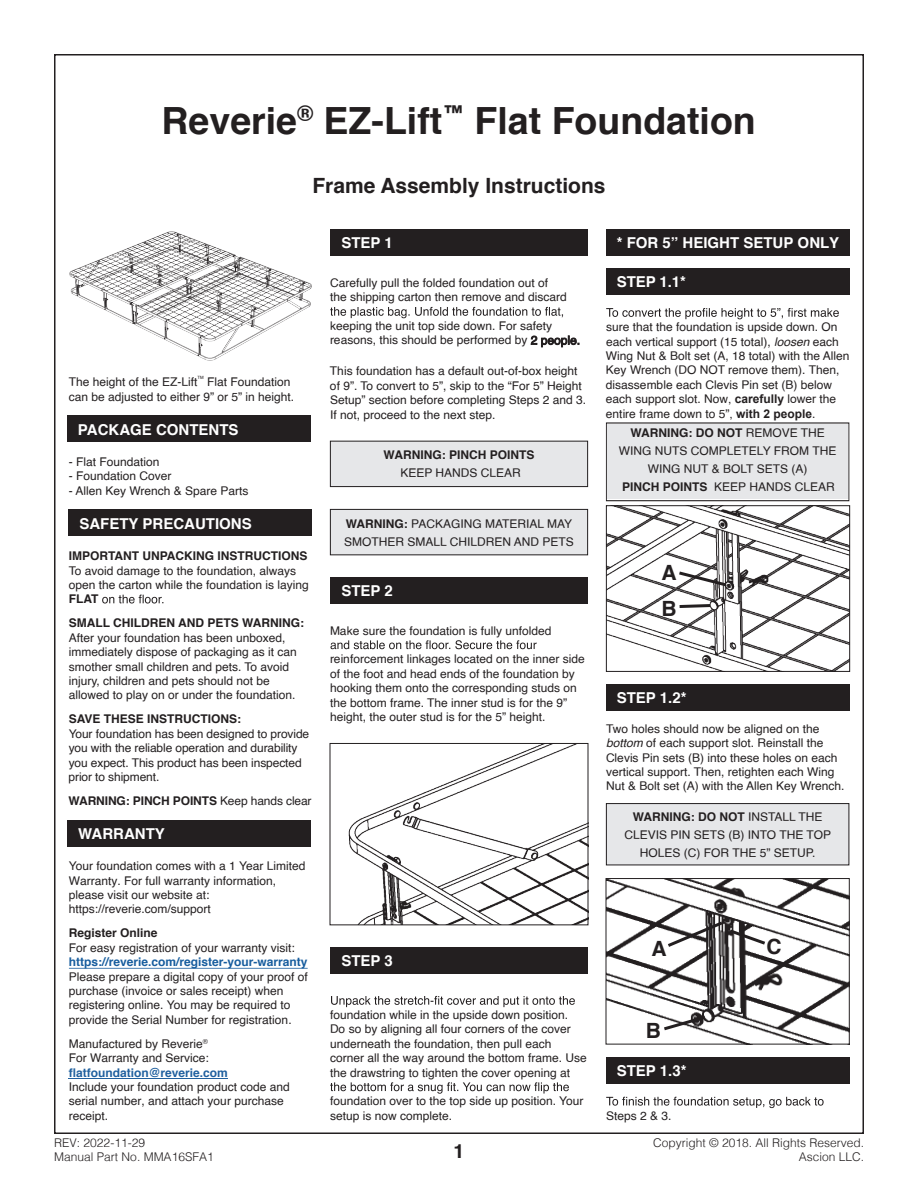
<style>
.page{position:relative;width:918px;height:1188px;background:#fff}
.page>*{position:absolute;margin:0;border:0;box-sizing:border-box;transform-origin:0 0}
.t1{font:700 37.5px "Helvetica";color:#231f20}
.t2{font:700 21px/35.8px "Helvetica";color:#231f20}
.t3{font:700 19.5px "Helvetica";color:#231f20}
.t4{font:700 15px "Helvetica";color:#fff}
.t5{font:12px/14.4px "Helvetica";color:#231f20}
.t6{font:700 12px "Helvetica";color:#231f20}
.t7{font:300 12px/14.2px "Helvetica";color:#231f20}
.t8{font:700 12px "Helvetica";color:#175d9e}
.t9{font:700 12px "Helvetica";color:#20609f}
.t10{font:4.35px "Helvetica";color:#231f20}
.s1{font-weight:700}
.s2{font-style:italic}
.s3{font-family:"Arial"}
.s4{font-family:"Arial";font-weight:700}
.s5{font-weight:400}
</style>
<div class="page">
<svg style="left:102px;top:595px;width:61px;height:9px"></svg>
<div style="left:330px;top:230px;width:258px;height:26px;background:#231f20"></div>
<div style="left:606px;top:685px;width:243px;height:26px;background:#231f20"></div>
<div style="left:606px;top:1057px;width:243px;height:27px;background:#231f20"></div>
<div style="left:606px;top:230px;width:243px;height:26px;background:#231f20"></div>
<div style="left:67px;top:416px;width:243px;height:26px;background:#231f20"></div>
<div style="left:69px;top:510px;width:243px;height:26px;background:#231f20"></div>
<div style="left:68px;top:820px;width:243px;height:26px;background:#231f20"></div>
<div style="left:606px;top:269px;width:243px;height:26px;background:#231f20"></div>
<svg style="left:606px;top:1097px;width:218px;height:11px"></svg>
<svg style="left:606px;top:308px;width:233px;height:11px"></svg>
<div style="left:330px;top:577px;width:258px;height:27px;background:#231f20"></div>
<div style="left:330px;top:947px;width:258px;height:27px;background:#231f20"></div>
<svg style="left:330px;top:640px;width:207px;height:9px"></svg>
<svg style="left:331px;top:996px;width:244px;height:11px"></svg>
<svg style="left:330px;top:1082px;width:239px;height:12px"></svg>
<svg style="left:330px;top:509px;width:258px;height:47px;background:#dcdddf"></svg>
<svg style="left:606px;top:422px;width:244px;height:80px;background:#dedfe1"></svg>
<svg style="left:606px;top:803px;width:244px;height:63px;background:#dedfe1"></svg>
<svg style="left:330px;top:440px;width:258px;height:47px;background:#dcdddf"></svg>
<svg style="left:330px;top:307px;width:233px;height:11px"></svg>
<img style="left:348px;top:745px;width:238px;height:178px">
<div style="left:330px;top:743px;width:258px;height:182px;border:1px solid #231f20"></div>
<img style="left:69px;top:231px;width:243px;height:130px">
<img style="left:608px;top:507px;width:240px;height:163px">
<div style="left:606px;top:505px;width:244px;height:167px;border:1px solid #231f20"></div>
<svg style="left:676px;top:569px;width:53px;height:20px"></svg>
<svg style="left:676px;top:602px;width:37px;height:8px"></svg>
<img style="left:608px;top:880px;width:240px;height:162px">
<div style="left:606px;top:878px;width:244px;height:166px;border:1px solid #231f20"></div>
<svg style="left:665px;top:919px;width:103px;height:30px"></svg>
<svg style="left:661px;top:1014px;width:47px;height:19px"></svg>
<hr style="left:69px;top:968px;width:239px;height:1px;background:#175d9e">
<hr style="left:69px;top:1078px;width:159px;height:1px;background:#20609f">
<h1 class="t1" style="left:162px;top:90px;width:596px">Reverie<sup>®</sup> EZ-Lift<sup>™</sup> Flat Foundation</h1>
<p class="t5" style="left:69px;top:375px;width:130px">The height of the EZ-Lift</p>
<p class="t10" style="left:197px;top:374px;width:8px">TM</p>
<p class="t5" style="left:69px;top:375px;width:227px;text-indent:138px">Flat Foundation can be adjusted to either 9” or 5” in height.</p>
<p class="t4" style="left:78px;top:417px;width:162px">PACKAGE CONTENTS</p>
<p class="t5" style="left:69px;top:455px;width:92px">- Flat Foundation</p>
<p class="t5" style="left:69px;top:469px;width:104px">- Foundation Cover</p>
<p class="t5" style="left:69px;top:484px;width:181px">- Allen Key Wrench &amp; Spare Parts</p>
<p class="t4" style="left:79px;top:511px;width:174px">SAFETY PRECAUTIONS</p>
<h2 class="t2" style="left:312px;top:167px;width:295px">Frame Assembly Instructions</h2>
<p class="t4" style="left:341px;top:231px;width:53px">STEP 1</p>
<p class="t4" style="left:617px;top:231px;width:224px">* FOR 5” HEIGHT SETUP ONLY</p>
<p class="t5" style="left:330px;top:276px;width:238px">Carefully pull the folded foundation out of the shipping carton then remove and discard</p>
<p class="t5" style="left:330px;top:319px;width:252px">keeping the unit top side down. For safety reasons, this should be performed by 2 people.</p>
<p class="t5" style="left:330px;top:364px;width:258px">This foundation has a default out-of-box height of 9”. To convert to 5”, skip to the “For 5” Height Setup” section before completing Steps 2 and 3.<br>If not, proceed to the next step.</p>
<p class="t6" style="left:384px;top:445px;width:152px">WARNING: PINCH POINTS</p>
<p class="t5" style="left:400px;top:466px;width:122px">KEEP HANDS CLEAR</p>
<p class="t5" style="left:344px;top:515px;width:231px;line-height:18px"><span class="s1">WARNING:</span> PACKAGING MATERIAL MAY<br>SMOTHER SMALL CHILDREN AND PETS</p>
<p class="t4" style="left:617px;top:270px;width:71px">STEP 1.1*</p>
<p class="t5" style="left:606px;top:320px;width:245px">sure that the foundation is upside down. On each vertical support (15 total), <span class="s2">loosen</span> each Wing Nut &amp; Bolt set (A, 18 total) with the Allen Key Wrench (DO NOT remove them). Then, disassemble each Clevis Pin set (B) below each support slot. Now<span class="s3">,</span> <span class="s4">carefully</span> <span class="s3">lower</span> the entire frame down to 5”<span class="s3">,</span> <span class="s4">with 2 people</span>.</p>
<p class="t5" style="left:619px;top:425px;width:219px;line-height:18px;text-align:center"><span class="s1">WARNING: DO NOT</span> REMOVE THE<br>WING NUTS COMPLETELY FROM THE<br>WING NUT &amp; BOLT SETS (A)</p>
<p class="t5" style="left:622px;top:480px;width:214px"><span class="s1">PINCH POINTS</span> KEEP HANDS CLEAR</p>
<p class="t6" style="left:69px;top:546px;width:240px">IMPORTANT UNPACKING INSTRUCTIONS</p>
<p class="t5" style="left:69px;top:563px;width:242px">To avoid damage to the foundation, always open the carton while the foundation is laying</p>
<p class="t6" style="left:69px;top:589px;width:31px">FLAT</p>
<p class="t6" style="left:69px;top:613px;width:237px">SMALL CHILDREN AND PETS WARNING:</p>
<p class="t5" style="left:69px;top:631px;width:230px">After your foundation has been unboxed, immediately dispose of packaging as it can smother small children and pets. To avoid injury, children and pets should not be allowed to play on or under the foundation.</p>
<p class="t6" style="left:69px;top:709px;width:174px">SAVE THESE INSTRUCTIONS:</p>
<p class="t5" style="left:69px;top:727px;width:242px">Your foundation has been designed to provide you with the reliable operation and durability you expect. This product has been inspected prior to shipment.</p>
<p class="t6" style="left:69px;top:791px;width:244px">WARNING: PINCH POINTS <span class="s5">Keep hands clear</span></p>
<p class="t4" style="left:78px;top:821px;width:88px">WARRANTY</p>
<p class="t5" style="left:69px;top:859px;width:238px">Your foundation comes with a 1 Year Limited Warranty. For full warranty information, please visit our website at: https://reverie.com/support</p>
<p class="t6" style="left:69px;top:924px;width:90px">Register Online</p>
<p class="t5" style="left:69px;top:941px;width:228px">For easy registration of your warranty visit:</p>
<p class="t8" style="left:69px;top:952px;width:240px">https://reverie.com/register-your-warranty</p>
<p class="t5" style="left:69px;top:970px;width:240px">Please prepare a digital copy of your proof of purchase (invoice or sales receipt) when registering online. You may be required to provide the Serial Number for registration.</p>
<p class="t5" style="left:69px;top:1037px;width:142px">Manufactured by Reverie<sup>®<br></sup>For Warranty and Service:</p>
<p class="t9" style="left:69px;top:1063px;width:161px">flatfoundation@reverie.com</p>
<p class="t5" style="left:69px;top:1080px;width:222px">Include your foundation product code and serial number, and attach your purchase receipt.</p>
<p class="t4" style="left:341px;top:579px;width:53px">STEP 2</p>
<p class="t5" style="left:330px;top:624px;width:223px">Make sure the foundation is fully unfolded</p>
<p class="t5" style="left:330px;top:652px;width:256px">reinforcement linkages located on the inner side of the foot and head ends of the foundation by hooking them onto the corresponding studs on the bottom frame. The inner stud is for the 9” height, the outer stud is for the 5” height.</p>
<p class="t4" style="left:341px;top:949px;width:53px">STEP 3</p>
<p class="t5" style="left:330px;top:1008px;width:258px">foundation while in the upside down position.<br>Do so by aligning all four corners of the cover underneath the foundation, then pull each corner all the way around the bottom frame. Use the drawstring to tighten the cover opening at</p>
<p class="t5" style="left:330px;top:1094px;width:255px">foundation over to the top side up position. Your setup is now complete.</p>
<h2 class="t2" style="left:662px;top:555px;width:17px">A<br>B</h2>
<p class="t4" style="left:617px;top:686px;width:71px">STEP 1.2*</p>
<p class="t5" style="left:606px;top:722px;width:240px">Two holes should now be aligned on the <span class="s2">bottom</span> of each support slot. Reinstall the Clevis Pin sets (B) into these holes on each vertical support. Then, retighten each Wing Nut &amp; Bolt set (A) with the Allen Key Wrench.</p>
<p class="t5" style="left:624px;top:808px;width:208px;line-height:18px;text-align:center"><span class="s1">WARNING: DO NOT</span> INSTALL THE<br>CLEVIS PIN SETS (B) INTO THE TOP<br>HOLES (C) FOR THE 5” SETUP.</p>
<h2 class="t2" style="left:651px;top:931px;width:17px">A</h2>
<h2 class="t2" style="left:766px;top:929px;width:17px">C</h2>
<h2 class="t2" style="left:646px;top:1013px;width:17px">B</h2>
<p class="t4" style="left:617px;top:1059px;width:71px">STEP 1.3*</p>
<p class="t5" style="left:606px;top:1109px;width:67px">Steps 2 &amp; 3.</p>
<p class="t7" style="left:54px;top:1135px;width:161px">REV: 2022-11-29<br>Manual Part No. MMA16SFA1</p>
<p class="t7" style="left:653px;top:1135px;width:212px;text-align:right">Copyright © 2018. All Rights Reserved.<br>Ascion LLC.</p>
<h3 class="t3" style="left:454px;top:1135px;width:12px">1</h3>
</div>
